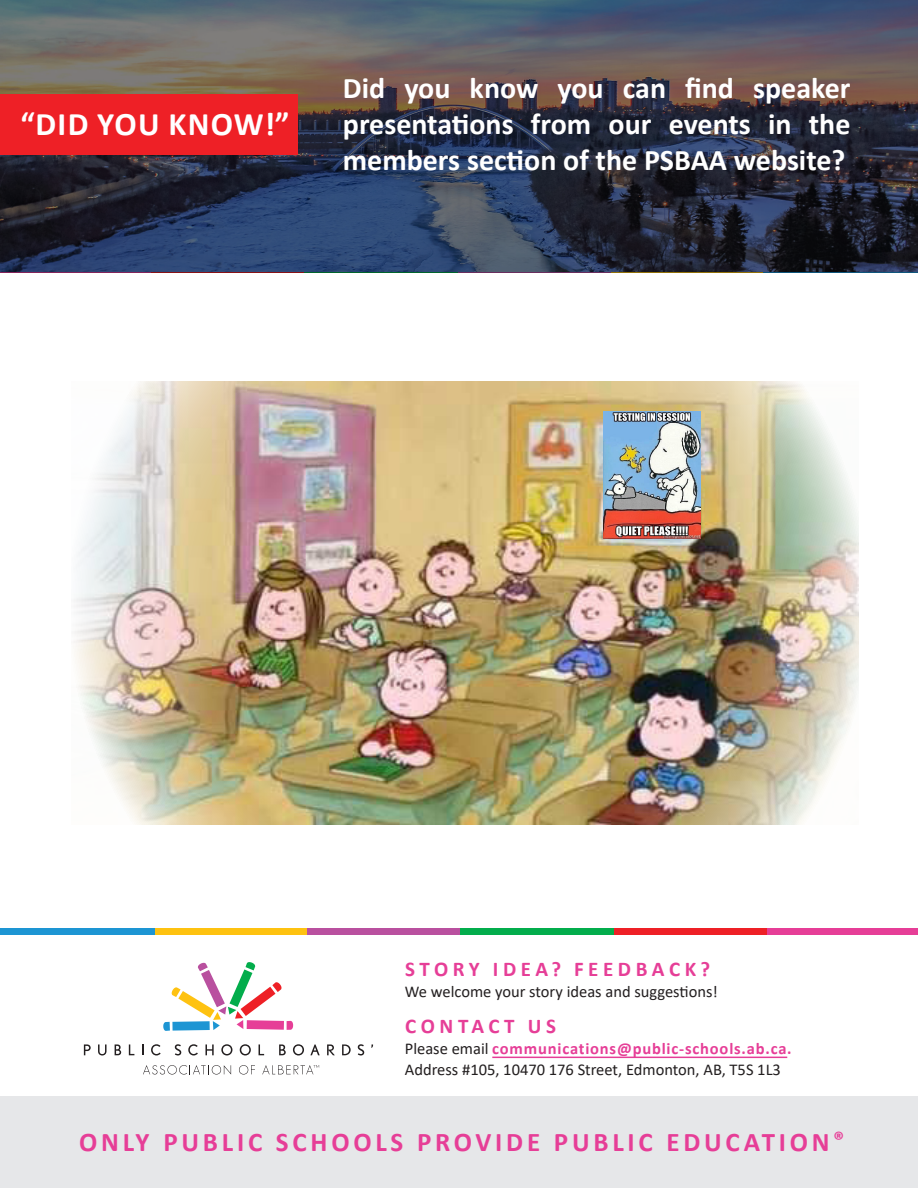
<style>
.page{position:relative;width:918px;height:1188px;background:#fff}
.page>*{position:absolute;margin:0;border:0;box-sizing:border-box;transform-origin:0 0}
.Section_Title_-_Blue{font:700 33px "Calibri";letter-spacing:.04em;color:#fff}
.Body_Text{font:700 30px/36px "Calibri";color:#fff;text-align:justify}
.t1{font:700 27px "Calibri";letter-spacing:.14em;color:#e63e97}
.t2{font:700 21px "Calibri";letter-spacing:.22em;color:#e63e97}
.t3{font:16.5px "Calibri";color:#231f20}
.t4{font:700 16.5px "Calibri";letter-spacing:.05em;color:#e63e97}
.s1{font-weight:400;color:#231f20}
</style>
<div class="page">
<div style="left:460px;top:928px;width:155px;height:7px;background:#03ad4c"></div>
<div style="left:615px;top:928px;width:152px;height:7px;background:#ee2026"></div>
<div style="left:767px;top:928px;width:151px;height:7px;background:#e63e97"></div>
<div style="left:0;top:928px;width:155px;height:7px;background:#1d95d3"></div>
<div style="left:155px;top:928px;width:153px;height:7px;background:#fec210"></div>
<div style="left:308px;top:928px;width:152px;height:7px;background:#b9509f"></div>
<svg style="left:0;top:0;width:918px;height:273px;background:#404352"></svg>
<div style="left:0;top:94px;width:298px;height:61px;background:#ee2026"></div>
<svg style="left:84px;top:1044px;width:7px;height:11px"></svg>
<svg style="left:98px;top:1044px;width:9px;height:11px"></svg>
<svg style="left:115px;top:1044px;width:6px;height:11px"></svg>
<svg style="left:129px;top:1044px;width:5px;height:11px"></svg>
<svg style="left:151px;top:1044px;width:10px;height:11px"></svg>
<svg style="left:175px;top:1044px;width:6px;height:11px"></svg>
<svg style="left:188px;top:1044px;width:10px;height:11px"></svg>
<svg style="left:205px;top:1044px;width:9px;height:11px"></svg>
<svg style="left:221px;top:1044px;width:11px;height:11px"></svg>
<svg style="left:240px;top:1044px;width:11px;height:11px"></svg>
<svg style="left:259px;top:1044px;width:5px;height:11px"></svg>
<svg style="left:279px;top:1044px;width:7px;height:11px"></svg>
<svg style="left:293px;top:1044px;width:11px;height:11px"></svg>
<svg style="left:310px;top:1044px;width:10px;height:11px"></svg>
<svg style="left:327px;top:1044px;width:8px;height:11px"></svg>
<svg style="left:342px;top:1044px;width:9px;height:11px"></svg>
<svg style="left:358px;top:1044px;width:6px;height:11px"></svg>
<svg style="left:143px;top:1065px;width:88px;height:10px"></svg>
<svg style="left:239px;top:1065px;width:16px;height:10px"></svg>
<svg style="left:163px;top:962px;width:131px;height:69px"></svg>
<svg style="left:262px;top:1065px;width:57px;height:9px"></svg>
<div style="left:0;top:1096px;width:918px;height:92px;background:#e6e7e9"></div>
<hr style="left:492px;top:1057px;width:295px;height:1px;background:#e63e97">
<img style="left:74px;top:382px;width:785px;height:443px">
<img style="left:603px;top:411px;width:98px;height:128px">
<p class="Section_Title_-_Blue" style="left:21px;top:101px;width:271px">“DID YOU KNOW!”</p>
<p class="Body_Text" style="left:343px;top:70px;width:509px">Did you know you can find speaker presentations from our events in the members section of the PSBAA website?</p>
<p class="t2" style="left:405px;top:955px;width:306px">STORY IDEA? FEEDBACK?</p>
<p class="t3" style="left:405px;top:980px;width:315px">We welcome your story ideas and suggestions!</p>
<p class="t2" style="left:405px;top:1012px;width:152px">CONTACT US</p>
<p class="t4" style="left:405px;top:1037px;width:388px"><span class="s1">Please email</span> communications@public-schools.ab.ca.</p>
<p class="t3" style="left:405px;top:1058px;width:378px">Address #105, 10470 176 Street, Edmonton, AB, T5S 1L3</p>
<p class="t1" style="left:79px;top:1123px;width:766px">ONLY PUBLIC SCHOOLS PROVIDE PUBLIC EDUCATION<sup>®</sup></p>
</div>
